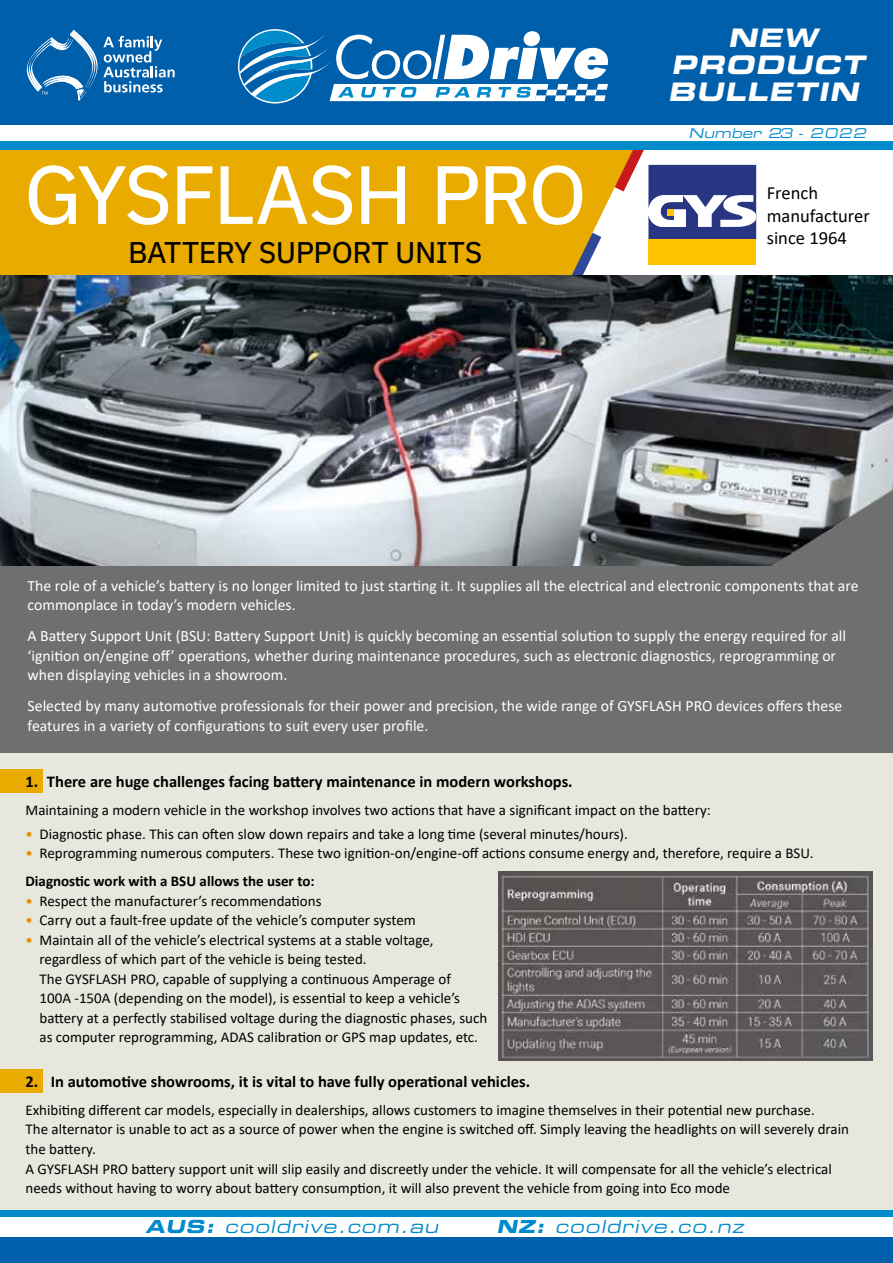
<style>
.page{position:relative;width:893px;height:1263px;background:#fff}
.page>*{position:absolute;margin:0;border:0;box-sizing:border-box;transform-origin:0 0}
.t1{font:82.5px "IBM Plex Sans Text";letter-spacing:-.035em;color:#fff}
.t2{font:30px "IBM Plex Sans Text";letter-spacing:-.015em;color:#000}
.t3{font:italic 25.5px/27px "Eurostile LT Std Bold Ex 2";color:#fff;text-align:center}
.t4{font:18.6px/22.2px "Calibri";color:#000}
.t5{font:italic 18px "Eurostile LT Std Ex 2";color:#008bcb}
.t6{font:700 16.5px "Calibri";color:#000}
.t7{font:15.75px/19.5px "Calibri";color:#fff}
.t8{font:15px/19.5px "Calibri";color:#000}
.t9{font:italic 13.5px "Eurostile LT Std Ex 2";color:#008bcb}
.s1{color:#e88c03}
.s2{font-weight:700}
.s3{font-family:"Eurostile LT Std Bold Ex 2"}
</style>
<div class="page">
<div style="left:0;top:477px;width:893px;height:733px;background:#e8e7dd"></div>
<div style="left:0;top:275px;width:893px;height:477px;background:#706f6f"></div>
<div style="left:0;top:0;width:893px;height:124px;background:#005faa"></div>
<div style="left:0;top:1237px;width:893px;height:26px;background:#005faa"></div>
<div style="left:0;top:1210px;width:893px;height:6px;background:#008bcb"></div>
<svg style="left:239px;top:29px;width:369px;height:75px"></svg>
<svg style="left:26px;top:30px;width:149px;height:71px"></svg>
<div style="left:0;top:770px;width:43px;height:23px;background:#e9ab00"></div>
<div style="left:0;top:1069px;width:43px;height:24px;background:#e9ab00"></div>
<img style="left:498px;top:872px;width:375px;height:188px">
<div style="left:0;top:150px;width:572px;height:125px;background:#e9ab00"></div>
<svg style="left:572px;top:150px;width:184px;height:125px"></svg>
<div style="left:0;top:141px;width:893px;height:9px;background:#008bcb"></div>
<img style="left:0;top:275px;width:893px;height:291px">
<h3 class="t3" style="left:668px;top:24px;width:204px">NEW<br>PRODUCT<br>BULLETIN</h3>
<h1 class="t1" style="left:24px;top:131px;width:564px">GYSFLASH PRO</h1>
<h2 class="t2" style="left:128px;top:229px;width:356px">BATTERY SUPPORT UNITS</h2>
<p class="t9" style="left:689px;top:123px;width:182px">Number 23 - 2022</p>
<p class="t4" style="left:767px;top:182px;width:105px">French manufacturer since 1964</p>
<p class="t7" style="left:28px;top:575px;width:832px">The role of a vehicle’s battery is no longer limited to just starting it. It supplies all the electrical and electronic components that are commonplace in today’s modern vehicles.</p>
<p class="t7" style="left:28px;top:626px;width:820px">A Battery Support Unit (BSU: Battery Support Unit) is quickly becoming an essential solution to supply the energy required for all ‘ignition on/engine off’ operations, whether during maintenance procedures, such as electronic diagnostics, reprogramming or when displaying vehicles in a showroom.</p>
<p class="t7" style="left:28px;top:696px;width:816px">Selected by many automotive professionals for their power and precision, the wide range of GYSFLASH PRO devices offers these features in a variety of configurations to suit every user profile.</p>
<p class="t6" style="left:26px;top:770px;width:549px">1. There are huge challenges facing battery maintenance in modern workshops.</p>
<p class="t8" style="left:26px;top:800px;width:687px">Maintaining a modern vehicle in the workshop involves two actions that have a significant impact on the battery:</p>
<p class="t8" style="left:26px;top:824px;width:604px"><span class="s1">•</span> Diagnostic phase. This can often slow down repairs and take a long time (several minutes/hours).</p>
<p class="t8" style="left:26px;top:839px;width:790px;line-height:28px"><span class="s1">•</span> Reprogramming numerous computers. These two ignition-on/engine-off actions consume energy and, therefore, require a BSU.<br><span class="s2">Diagnostic work with a BSU allows the user to:</span></p>
<p class="t8" style="left:26px;top:891px;width:298px"><span class="s1">•</span> Respect the manufacturer’s recommendations</p>
<p class="t8" style="left:26px;top:910px;width:392px"><span class="s1">•</span> Carry out a fault-free update of the vehicle’s computer system</p>
<p class="t8" style="left:40px;top:930px;width:449px;text-indent:-14px"><span class="s1">•</span> Maintain all of the vehicle’s electrical systems at a stable voltage, regardless of which part of the vehicle is being tested.<br>The GYSFLASH PRO, capable of supplying a continuous Amperage of<br>100A -150A (depending on the model), is essential to keep a vehicle’s battery at a perfectly stabilised voltage during the diagnostic phases, such as computer reprogramming, ADAS calibration or GPS map updates, etc.</p>
<p class="t6" style="left:26px;top:1070px;width:506px">2. In automotive showrooms, it is vital to have fully operational vehicles.</p>
<p class="t8" style="left:26px;top:1100px;width:825px">Exhibiting different car models, especially in dealerships, allows customers to imagine themselves in their potential new purchase.<br>The alternator is unable to act as a source of power when the engine is switched off. Simply leaving the headlights on will severely drain the battery.<br>A GYSFLASH PRO battery support unit will slip easily and discreetly under the vehicle. It will compensate for all the vehicle’s electrical needs without having to worry about battery consumption, it will also prevent the vehicle from going into Eco mode</p>
<p class="t5" style="left:145px;top:1215px;width:299px"><span class="s3">AUS:</span> cooldrive.com.au</p>
<p class="t5" style="left:497px;top:1215px;width:253px"><span class="s3">NZ:</span> cooldrive.co.nz</p>
</div>
